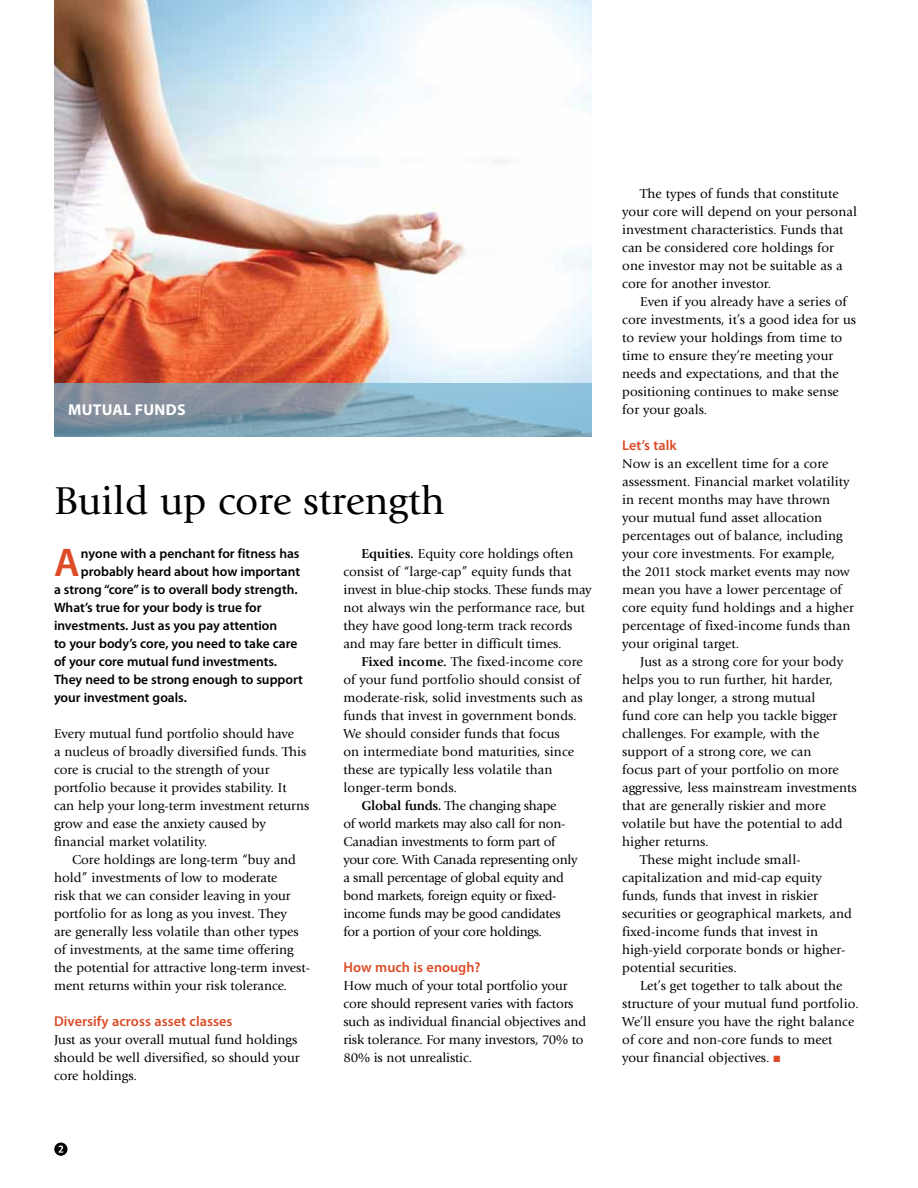
<style>
.page{position:relative;width:918px;height:1188px;background:#fff}
.page>*{position:absolute;margin:0;border:0;box-sizing:border-box;transform-origin:0 0}
.t1{font:40.5px "Giovanni";color:#000}
.t2{font:600 40.2px "Myriad Pro";color:#dc4a26}
.t3{font:700 15.75px "Myriad Pro";letter-spacing:.02em;color:#fff}
.t4{font:600 14.25px "Myriad Pro";letter-spacing:.005em;color:#dc4a26}
.t5{font:13.5px/18px "Giovanni";letter-spacing:.005em;color:#000}
.t6{font:600 13.5px "Myriad Pro";color:#000}
.t7{font:13.5px "Giovanni";letter-spacing:-.02em;color:#000}
.s1{font-weight:700}
.s2{color:#dc4a26}
</style>
<div class="page">
<img style="left:54px;top:0;width:538px;height:383px">
<svg style="left:54px;top:383px;width:538px;height:54px;background:#85a4b6"></svg>
<svg style="left:54px;top:1143px;width:14px;height:13px"></svg>
<p class="t3" style="left:68px;top:400px;width:117px">MUTUAL FUN DS</p>
<h1 class="t1" style="left:54px;top:478px;width:392px">Build up core strength</h1>
<h2 class="t2" style="left:54px;top:537px;width:27px">A</h2>
<p class="t6" style="left:81px;top:545px;width:220px">nyone with a penchant for fitness has</p>
<p class="t5" style="left:343px;top:545px;width:250px;text-indent:18px"><span class="s1">Equities.</span> Equity core holdings often consist of “large-cap” equity funds that invest in blue-chip stocks. These funds may not always win the performance race, but they have good long-term track records and may fare better in difficult times.</p>
<p class="t5" style="left:361px;top:653px;width:223px"><span class="s1">Fixed income.</span> The fixed-income core</p>
<p class="t5" style="left:343px;top:671px;width:238px">of your fund portfolio should consist of</p>
<p class="t5" style="left:343px;top:689px;width:241px">moderate-risk, solid investments such as</p>
<p class="t5" style="left:343px;top:707px;width:235px">funds that invest in government bonds.</p>
<p class="t5" style="left:343px;top:725px;width:218px">We should consider funds that focus</p>
<p class="t5" style="left:343px;top:743px;width:232px">on intermediate bond maturities, since</p>
<p class="t5" style="left:343px;top:761px;width:210px">these are typically less volatile than</p>
<p class="t5" style="left:343px;top:779px;width:115px">longer-term bonds.</p>
<p class="t7" style="left:361px;top:798px;width:197px"><span class="s1">Global funds.</span> The changing shape</p>
<p class="t7" style="left:343px;top:816px;width:223px">of world markets may also call for non-</p>
<p class="t7" style="left:343px;top:834px;width:214px">Canadian investments to form part of</p>
<p class="t7" style="left:343px;top:852px;width:236px">your core. With Canada representing only</p>
<p class="t7" style="left:343px;top:870px;width:222px">a small percentage of global equity and</p>
<p class="t7" style="left:343px;top:888px;width:215px">bond markets, foreign equity or fixed-</p>
<p class="t7" style="left:343px;top:906px;width:219px">income funds may be good candidates</p>
<p class="t7" style="left:343px;top:924px;width:200px">for a portion of your core holdings.</p>
<p class="t4" style="left:343px;top:958px;width:139px">How much is enough?</p>
<p class="t5" style="left:343px;top:977px;width:244px">How much of your total portfolio your core should represent varies with factors such as individual financial objectives and risk tolerance. For many investors, 70% to 80% is not unrealistic.</p>
<p class="t6" style="left:81px;top:563px;width:221px">probably heard about how important</p>
<p class="t6" style="left:54px;top:581px;width:245px">a strong “core” is to overall body strength.</p>
<p class="t6" style="left:54px;top:599px;width:209px">What’s true for your body is true for</p>
<p class="t6" style="left:54px;top:617px;width:225px">investments. Just as you pay attention</p>
<p class="t6" style="left:54px;top:635px;width:245px">to your body’s core, you need to take care</p>
<p class="t6" style="left:54px;top:653px;width:225px">of your core mutual fund investments.</p>
<p class="t6" style="left:54px;top:671px;width:250px">They need to be strong enough to support</p>
<p class="t6" style="left:54px;top:689px;width:134px">your investment goals.</p>
<p class="t5" style="left:54px;top:725px;width:257px">Every mutual fund portfolio should have<br>a nucleus of broadly diversified funds. This core is crucial to the strength of your portfolio because it provides stability. It can help your long-term investment returns grow and ease the anxiety caused by financial market volatility.</p>
<p class="t5" style="left:54px;top:851px;width:258px;text-indent:18px">Core holdings are long-term “buy and hold” investments of low to moderate<br>risk that we can consider leaving in your portfolio for as long as you invest. They<br>are generally less volatile than other types of investments, at the same time offering the potential for attractive long-term invest&shy;ment returns within your risk tolerance.</p>
<p class="t4" style="left:54px;top:1012px;width:180px">Diversify across asset classes</p>
<p class="t5" style="left:54px;top:1031px;width:247px">Just as your overall mutual fund holdings should be well diversified, so should your core holdings.</p>
<p class="t5" style="left:622px;top:185px;width:236px;text-indent:18px">The types of funds that constitute your core will depend on your personal investment characteristics. Funds that can be considered core holdings for one investor may not be suitable as a core for another investor.</p>
<p class="t5" style="left:622px;top:293px;width:235px;text-indent:18px">Even if you already have a series of core investments, it’s a good idea for us to review your holdings from time to time to ensure they’re meeting your needs and expectations, and that the positioning continues to make sense for your goals.</p>
<p class="t4" style="left:622px;top:436px;width:56px">Let’s talk</p>
<p class="t5" style="left:622px;top:455px;width:233px">Now is an excellent time for a core assessment. Financial market volatility in recent months may have thrown your mutual fund asset allocation percentages out of balance, including your core investments. For example, the 2011 stock market events may now mean you have a lower percentage of core equity fund holdings and a higher percentage of fixed-income funds than your original target.</p>
<p class="t5" style="left:640px;top:653px;width:204px">Just as a strong core for your body</p>
<p class="t5" style="left:622px;top:671px;width:212px">helps you to run further, hit harder,</p>
<p class="t5" style="left:622px;top:689px;width:195px">and play longer, a strong mutual</p>
<p class="t5" style="left:622px;top:707px;width:217px">fund core can help you tackle bigger</p>
<p class="t5" style="left:622px;top:725px;width:199px">challenges. For example, with the</p>
<p class="t5" style="left:622px;top:743px;width:191px">support of a strong core, we can</p>
<p class="t5" style="left:622px;top:761px;width:218px">focus part of your portfolio on more</p>
<p class="t5" style="left:622px;top:779px;width:236px">aggressive, less mainstream investments</p>
<p class="t5" style="left:622px;top:797px;width:205px">that are generally riskier and more</p>
<p class="t5" style="left:622px;top:815px;width:222px">volatile but have the potential to add</p>
<p class="t5" style="left:622px;top:833px;width:88px">higher returns.</p>
<p class="t5" style="left:640px;top:851px;width:162px">These might include small-</p>
<p class="t5" style="left:622px;top:869px;width:201px">capitalization and mid-cap equity</p>
<p class="t5" style="left:622px;top:887px;width:197px">funds, funds that invest in riskier</p>
<p class="t5" style="left:622px;top:905px;width:231px">securities or geographical markets, and</p>
<p class="t5" style="left:622px;top:923px;width:198px">fixed-income funds that invest in</p>
<p class="t5" style="left:622px;top:941px;width:225px">high-yield corporate bonds or higher-</p>
<p class="t5" style="left:622px;top:959px;width:116px">potential securities.</p>
<p class="t5" style="left:640px;top:977px;width:204px">Let’s get together to talk about the</p>
<p class="t5" style="left:622px;top:995px;width:238px">structure of your mutual fund portfolio.</p>
<p class="t5" style="left:622px;top:1013px;width:234px">We’ll ensure you have the right balance</p>
<p class="t5" style="left:622px;top:1031px;width:212px">of core and non-core funds to meet</p>
<p class="t5" style="left:622px;top:1049px;width:160px">your financial objectives. <span class="s2">■</span></p>
</div>
